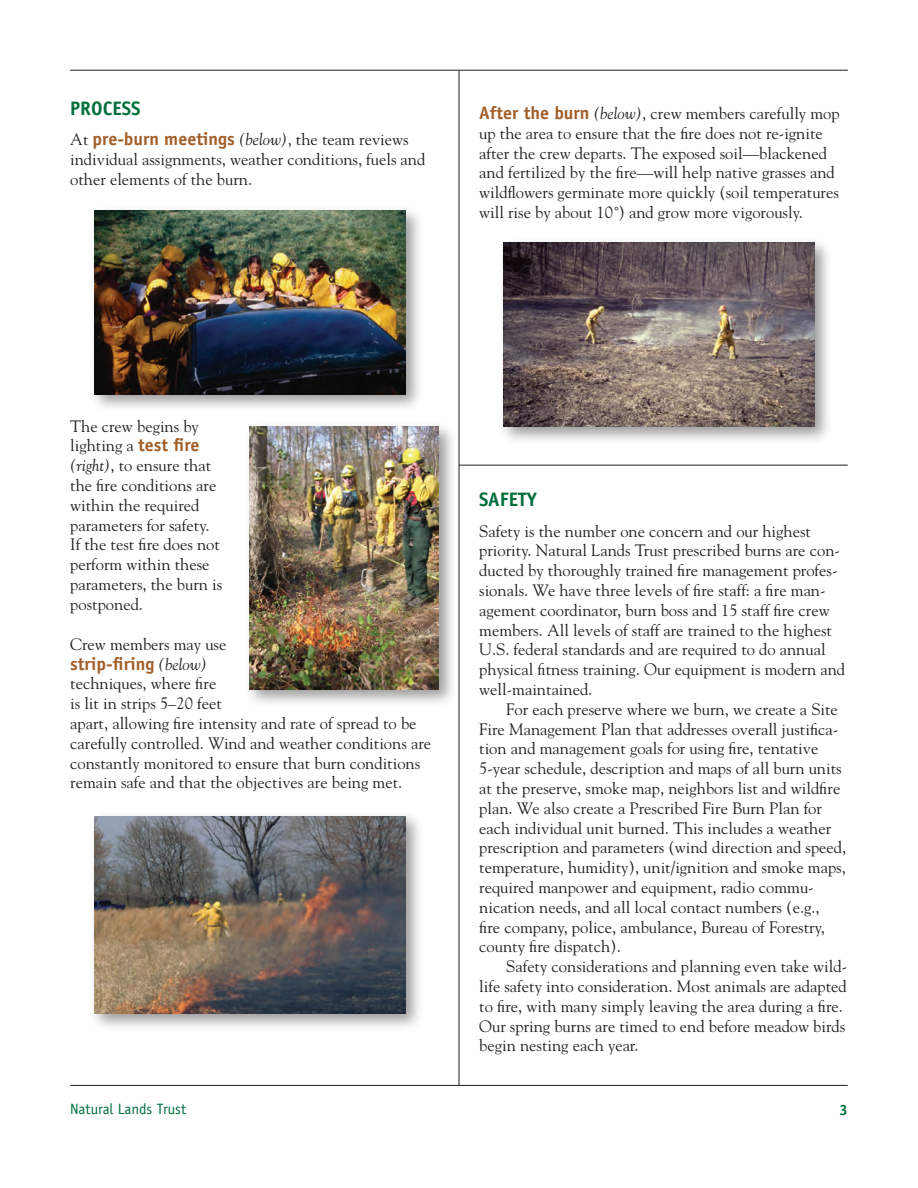
<style>
.page{position:relative;width:918px;height:1188px;background:#fff}
.page>*{position:absolute;margin:0;border:0;box-sizing:border-box;transform-origin:0 0}
.t1{font:700 19.5px "Officina Sans";color:#006f3c}
.t2{font:700 18px "Officina Sans";color:#a25f2a}
.t3{font:16.5px/19.8px "Goudy";color:#231f20}
.t4{font:15px "Officina Sans";color:#006f3c}
.t5{font:700 15px "Officina Sans";color:#006f3c}
.s1{font-family:"Officina Sans";font-weight:700;font-size:18px;color:#a25f2a}
.s2{font-style:italic}
.s3{font-family:"Goudy";font-weight:400;font-style:italic;font-size:16.5px;color:#231f20}
</style>
<div class="page">
<hr style="left:459px;top:71px;width:1px;height:1015px;background:#231f20">
<hr style="left:70px;top:70px;width:778px;height:1px;background:#231f20">
<hr style="left:70px;top:1085px;width:778px;height:1px;background:#231f20">
<hr style="left:459px;top:465px;width:389px;height:1px;background:#231f20">
<div style="left:88px;top:204px;width:337px;height:210px;background:#231f20;opacity:.45"></div>
<img style="left:95px;top:211px;width:310px;height:183px">
<div style="left:243px;top:420px;width:216px;height:289px;background:#231f20;opacity:.45"></div>
<img style="left:250px;top:427px;width:189px;height:262px">
<div style="left:88px;top:810px;width:337px;height:222px;background:#231f20;opacity:.45"></div>
<img style="left:95px;top:816px;width:310px;height:197px">
<div style="left:497px;top:236px;width:337px;height:212px;background:#231f20;opacity:.45"></div>
<img style="left:504px;top:243px;width:310px;height:184px">
<p class="t1" style="left:70px;top:96px;width:72px">PROCESS</p>
<p class="t3" style="left:70px;top:129px;width:357px">At <span class="s1">pre-burn meetings</span> <span class="s2">(below)</span>, the team reviews individual assignments, weather conditions, fuels and other elements of the burn.</p>
<p class="t3" style="left:479px;top:103px;width:362px"><span class="s1">After the burn</span> <span class="s2">(below)</span>, crew members carefully mop up the area to ensure that the fire does not re-ignite after the crew departs. The exposed soil—blackened and fertilized by the fire—will help native grasses and wildflowers germinate more quickly (soil temperatures will rise by about 10˚) and grow more vigorously.</p>
<p class="t3" style="left:70px;top:415px;width:154px">The crew begins by lighting a <span class="s1">test fire </span><span class="s2">(right)</span>, to ensure that the fire conditions are within the required parameters for safety.<br>If the test fire does not perform within these parameters, the burn is postponed.</p>
<p class="t3" style="left:70px;top:634px;width:158px">Crew members may use</p>
<p class="t2" style="left:70px;top:652px;width:139px">strip-firing <span class="s3">(below)</span></p>
<p class="t3" style="left:70px;top:673px;width:362px">techniques, where fire<br>is lit in strips 5–20 feet<br>apart, allowing fire intensity and rate of spread to be carefully controlled. Wind and weather conditions are constantly monitored to ensure that burn conditions remain safe and that the objectives are being met.</p>
<p class="t1" style="left:479px;top:487px;width:59px">SAFETY</p>
<p class="t3" style="left:479px;top:521px;width:367px">Safety is the number one concern and our highest priority. Natural Lands Trust prescribed burns are con&shy;ducted by thoroughly trained fire management profes&shy;sionals. We have three levels of fire staff: a fire man&shy;agement coordinator, burn boss and 15 staff fire crew members. All levels of staff are trained to the highest U.S. federal standards and are required to do annual physical fitness training. Our equipment is modern and well-maintained.</p>
<p class="t3" style="left:479px;top:699px;width:369px;text-indent:27px">For each preserve where we burn, we create a Site Fire Management Plan that addresses overall justifica&shy;tion and management goals for using fire, tentative 5-year schedule, description and maps of all burn units at the preserve, smoke map, neighbors list and wildfire plan. We also create a Prescribed Fire Burn Plan for each individual unit burned. This includes a weather prescription and parameters (wind direction and speed, temperature, humidity), unit/ignition and smoke maps, required manpower and equipment, radio commu&shy;nication needs, and all local contact numbers (e.g.,<br>fire company, police, ambulance, Bureau of Forestry, county fire dispatch).</p>
<p class="t3" style="left:479px;top:956px;width:369px;text-indent:27px">Safety considerations and planning even take wild&shy;life safety into consideration. Most animals are adapted to fire, with many simply leaving the area during a fire.<br>Our spring burns are timed to end before meadow birds begin nesting each year.</p>
<p class="t4" style="left:70px;top:1101px;width:118px">Natural Lands Trust</p>
<p class="t5" style="left:839px;top:1100px;width:10px">3</p>
</div>
